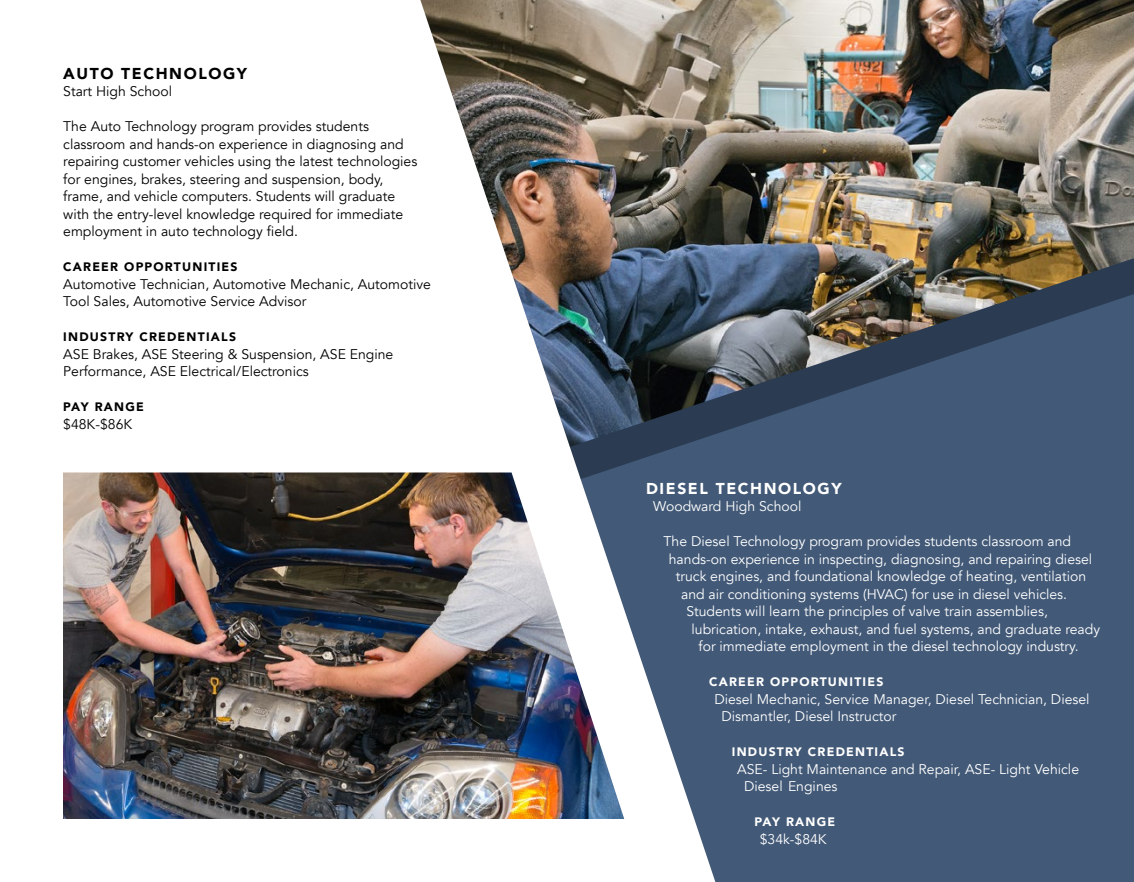
<style>
.page{position:relative;width:1134px;height:882px;background:#fff}
.page>*{position:absolute;margin:0;border:0;box-sizing:border-box;transform-origin:0 0}
.t1{font:900 15.75px "Avenir";letter-spacing:.1em;color:#fff}
.t2{font:900 15.75px "Avenir";letter-spacing:.1em;color:#000}
.t3{font:14px/17.5px "Avenir";color:#fff}
.t4{font:14px/17.5px "Avenir";color:#000}
.t5{font:900 12.25px "Avenir";letter-spacing:.1em;color:#000}
.t6{font:900 12.25px "Avenir";letter-spacing:.1em;color:#fff}
</style>
<div class="page">
<img style="left:715px;top:0;width:419px;height:258px">
<img style="left:715px;top:258px;width:419px;height:36px">
<svg style="left:715px;top:294px;width:419px;height:588px;background:#435874"></svg>
<img style="left:420px;top:0;width:295px;height:881px">
<img style="left:63px;top:472px;width:561px;height:347px">
<p class="t2" style="left:63px;top:63px;width:185px">AUTO TECHNOLOGY</p>
<p class="t4" style="left:63px;top:83px;width:110px">Start High School</p>
<p class="t4" style="left:63px;top:118px;width:356px">The Auto Technology program provides students classroom and hands-on experience in diagnosing and repairing customer vehicles using the latest technologies for engines, brakes, steering and suspension, body, frame, and vehicle computers. Students will graduate with the entry-level knowledge required for immediate employment in auto technology field.</p>
<p class="t5" style="left:63px;top:259px;width:176px">CAREER OPPORTUNITIES</p>
<p class="t4" style="left:63px;top:276px;width:369px">Automotive Technician, Automotive Mechanic, Automotive<br>Tool Sales, Automotive Service Advisor</p>
<p class="t5" style="left:63px;top:329px;width:174px">INDUSTRY CREDENTIALS</p>
<p class="t4" style="left:63px;top:346px;width:332px">ASE Brakes, ASE Steering &amp; Suspension, ASE Engine<br>Performance, ASE Electrical/Electronics</p>
<p class="t5" style="left:63px;top:399px;width:82px">PAY RANGE</p>
<p class="t4" style="left:63px;top:416px;width:71px">$48K-$86K</p>
<p class="t1" style="left:646px;top:478px;width:197px">DIESEL TECHNOLOGY</p>
<p class="t3" style="left:653px;top:498px;width:150px">Woodward High School</p>
<p class="t3" style="left:664px;top:533px;width:409px">The Diesel Technology program provides students classroom and</p>
<p class="t3" style="left:669px;top:550px;width:425px">hands-on experience in inspecting, diagnosing, and repairing diesel</p>
<p class="t3" style="left:676px;top:568px;width:412px">truck engines, and foundational knowledge of heating, ventilation</p>
<p class="t3" style="left:681px;top:585px;width:388px">and air conditioning systems (HVAC) for use in diesel vehicles.</p>
<p class="t3" style="left:686px;top:603px;width:363px">Students will learn the principles of valve train assemblies,</p>
<p class="t3" style="left:692px;top:620px;width:410px">lubrication, intake, exhaust, and fuel systems, and graduate ready</p>
<p class="t3" style="left:699px;top:638px;width:382px">for immediate employment in the diesel technology industry.</p>
<p class="t6" style="left:709px;top:674px;width:176px">CAREER OPPORTUNITIES</p>
<p class="t3" style="left:721px;top:690px;width:370px;text-indent:-7px">Diesel Mechanic, Service Manager, Diesel Technician, Diesel<br>Dismantler, Diesel Instructor</p>
<p class="t6" style="left:732px;top:744px;width:174px">INDUSTRY CREDENTIALS</p>
<p class="t3" style="left:744px;top:760px;width:337px;text-indent:-7px">ASE- Light Maintenance and Repair, ASE- Light Vehicle<br>Diesel Engines</p>
<p class="t6" style="left:755px;top:814px;width:82px">PAY RANGE</p>
<p class="t3" style="left:760px;top:830px;width:68px">$34k-$84K</p>
</div>
